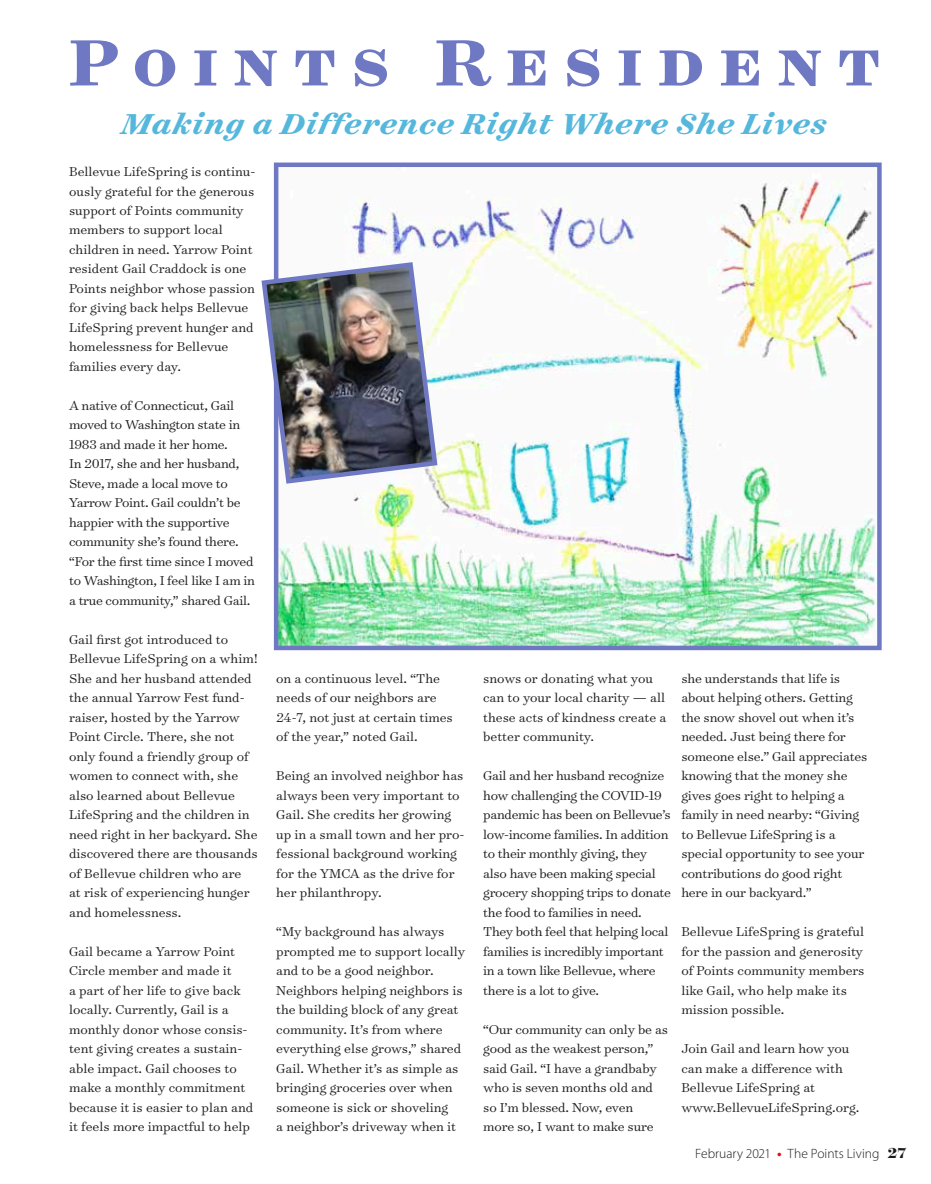
<style>
.page{position:relative;width:931px;height:1184px;background:#fff}
.page>*{position:absolute;margin:0;border:0;box-sizing:border-box;transform-origin:0 0}
.t1{font:700 74.1px "Surveyor Text";letter-spacing:.2em;color:#6f78c3}
.t2{font:italic 700 32.7px "Surveyor Text";letter-spacing:.03em;color:#55b7dc}
.t3{font:300 14.7px/19.5px "Surveyor Text";letter-spacing:-.01em;color:#1c1b1a}
.t4{font:300 13.5px "Myriad Pro";color:#1c1b1a}
.s1{font-weight:700;color:#e50d15}
.s2{font-family:"Surveyor Display";font-weight:700;font-size:16.5px}
</style>
<div class="page">
<img style="left:279px;top:179px;width:597px;height:466px">
<div style="left:274px;top:163px;width:607px;height:487px;border:4px solid #6f78c3"></div>
<img style="left:261px;top:260px;width:179px;height:226px">
<h1 class="t1" style="left:69px;top:14px;width:813px">Points Resident</h1>
<h2 class="t2" style="left:121px;top:102px;width:707px">Making a Difference Right Where She Lives</h2>
<p class="t3" style="left:69px;top:161px;width:188px">Bellevue LifeSpring is continu&shy;ously grateful for the generous support of Points community members to support local children in need. Yarrow Point resident Gail Craddock is one<br>Points neighbor whose passion for giving back helps Bellevue<br>LifeSpring prevent hunger and homelessness for Bellevue families every day.</p>
<p class="t3" style="left:69px;top:395px;width:187px">A native of Connecticut, Gail moved to Washington state in<br>1983 and made it her home.<br>In 2017, she and her husband,<br>Steve, made a local move to<br>Yarrow Point. Gail couldn’t be happier with the supportive community she’s found there. “For the first time since I moved to Washington, I feel like I am in a true community,” shared Gail.</p>
<p class="t3" style="left:69px;top:629px;width:190px">Gail first got introduced to<br>Bellevue LifeSpring on a whim!<br>She and her husband attended the annual Yarrow Fest fund&shy;raiser, hosted by the Yarrow<br>Point Circle. There, she not only found a friendly group of women to connect with, she also learned about Bellevue<br>LifeSpring and the children in need right in her backyard. She discovered there are thousands of Bellevue children who are<br>at risk of experiencing hunger and homelessness.</p>
<p class="t3" style="left:69px;top:941px;width:186px">Gail became a Yarrow Point<br>Circle member and made it<br>a part of her life to give back locally. Currently, Gail is a monthly donor whose consis&shy;tent giving creates a sustain&shy;able impact. Gail chooses to make a monthly commitment because it is easier to plan and it feels more impactful to help</p>
<p class="t3" style="left:276px;top:668px;width:178px">on a continuous level. “The needs of our neighbors are<br>24-7, not just at certain times of the year,” noted Gail.</p>
<p class="t3" style="left:276px;top:765px;width:190px">Being an involved neighbor has always been very important to<br>Gail. She credits her growing up in a small town and her pro&shy;fessional background working for the YMCA as the drive for her philanthropy.</p>
<p class="t3" style="left:276px;top:921px;width:190px">“My background has always prompted me to support locally and to be a good neighbor.<br>Neighbors helping neighbors is the building block of any great community. It’s from where everything else grows,” shared<br>Gail. Whether it’s as simple as bringing groceries over when someone is sick or shoveling<br>a neighbor’s driveway when it</p>
<p class="t3" style="left:483px;top:668px;width:185px">snows or donating what you can to your local charity — all these acts of kindness create a better community.</p>
<p class="t3" style="left:483px;top:765px;width:189px">Gail and her husband recognize how challenging the COVID-19 pandemic has been on Bellevue’s low-income families. In addition to their monthly giving, they also have been making special grocery shopping trips to donate the food to families in need.<br>They both feel that helping local families is incredibly important in a town like Bellevue, where there is a lot to give.</p>
<p class="t3" style="left:483px;top:1019px;width:186px">“Our community can only be as good as the weakest person,” said Gail. “I have a grandbaby who is seven months old and so I’m blessed. Now, even<br>more so, I want to make sure</p>
<p class="t3" style="left:681px;top:668px;width:188px">she understands that life is about helping others. Getting the snow shovel out when it’s needed. Just being there for someone else.” Gail appreciates knowing that the money she gives goes right to helping a family in need nearby: “Giving to Bellevue LifeSpring is a special opportunity to see your contributions do good right here in our backyard.”</p>
<p class="t3" style="left:681px;top:921px;width:185px">Bellevue LifeSpring is grateful for the passion and generosity of Points community members like Gail, who help make its mission possible.</p>
<p class="t3" style="left:681px;top:1038px;width:180px">Join Gail and learn how you can make a difference with<br>Bellevue LifeSpring at www.BellevueLifeSpring.org.</p>
<p class="t4" style="left:695px;top:1145px;width:213px">February 2021 <span class="s1">•</span> The Points Living <span class="s2">27</span></p>
</div>
